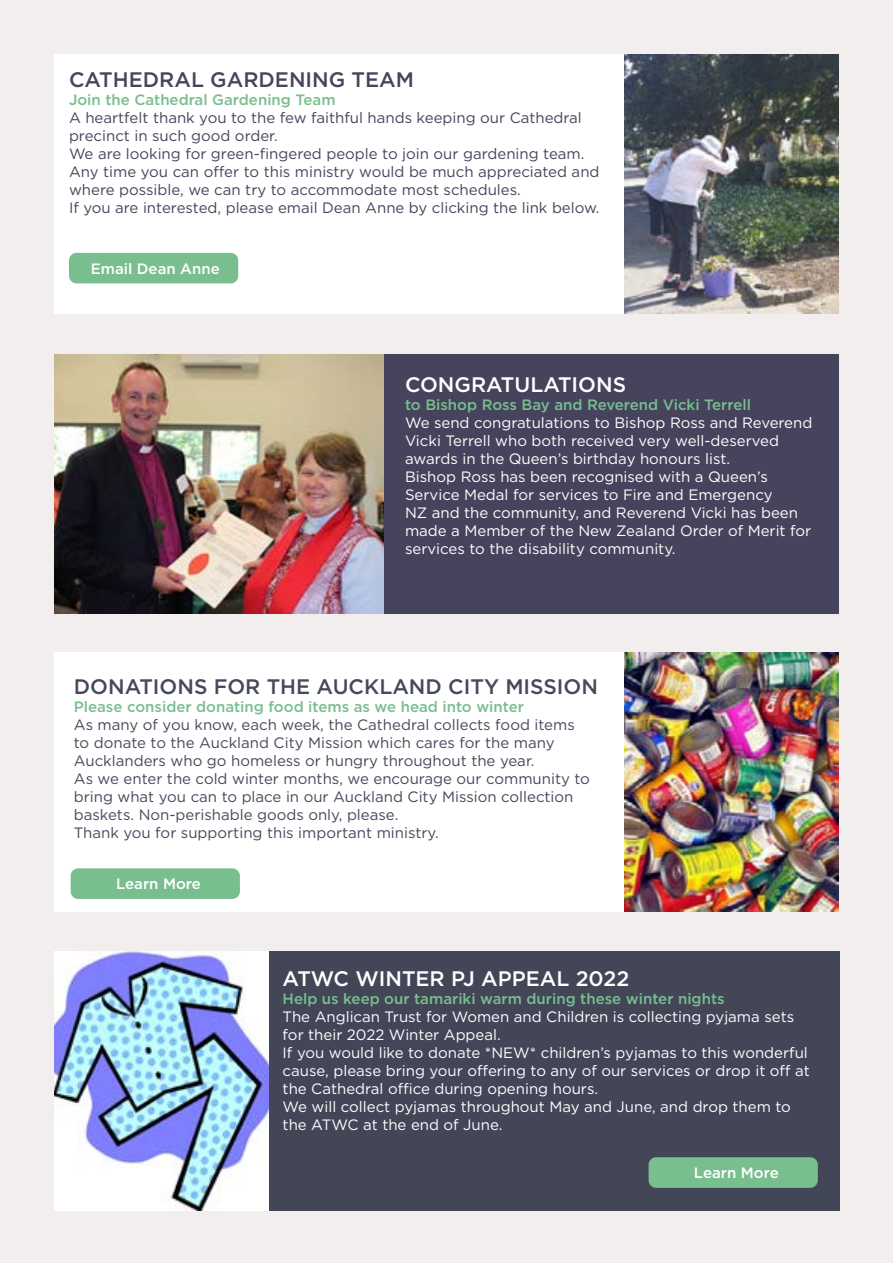
<style>
.page{position:relative;width:893px;height:1263px;background:#f3eeee}
.page>*{position:absolute;margin:0;border:0;box-sizing:border-box;transform-origin:0 0}
.t1{font:500 21px "Gotham";color:#fff}
.t2{font:500 21px "Gotham";color:#454a5b}
.t3{font:500 21px "Gotham";color:#46455c}
.t4{font:15px/18px "Gotham";color:#fff}
.t5{font:15px/18px "Gotham";color:#454a5b}
.t6{font:15px/18px "Gotham";color:#46455c}
.t7{font:500 15px "Gotham";color:#79be8f}
.t8{font:500 15px "Gotham";color:#fff}
</style>
<div class="page">
<div style="left:54px;top:54px;width:785px;height:259px;background:#fff"></div>
<img style="left:625px;top:54px;width:214px;height:259px">
<div style="left:54px;top:354px;width:784px;height:259px;background:#45445c"></div>
<div style="left:54px;top:652px;width:785px;height:260px;background:#fff"></div>
<div style="left:69px;top:253px;width:169px;height:30px;background:#79be8f;border-radius:8px"></div>
<img style="left:54px;top:354px;width:330px;height:259px">
<img style="left:624px;top:652px;width:214px;height:260px">
<div style="left:71px;top:868px;width:169px;height:31px;background:#79be8f;border-radius:8px"></div>
<div style="left:54px;top:951px;width:785px;height:259px;background:#424657"></div>
<img style="left:54px;top:951px;width:214px;height:259px">
<div style="left:649px;top:1157px;width:169px;height:31px;background:#79be8f;border-radius:8px"></div>
<h1 class="t3" style="left:69px;top:66px;width:347px">CATHEDRAL GARDENING TEAM</h1>
<p class="t7" style="left:69px;top:90px;width:268px">Join the Cathedral Gardening Team</p>
<p class="t6" style="left:69px;top:108px;width:532px">A heartfelt thank you to the few faithful hands keeping our Cathedral precinct in such good order.<br>We are looking for green-fingered people to join our gardening team.<br>Any time you can offer to this ministry would be much appreciated and where possible, we can try to accommodate most schedules.<br>If you are interested, please email Dean Anne by clicking the link below.</p>
<p class="t8" style="left:91px;top:258px;width:131px">Email Dean Anne</p>
<h1 class="t1" style="left:405px;top:371px;width:223px">CONGRATULATIONS</h1>
<p class="t7" style="left:405px;top:395px;width:347px">to Bishop Ross Bay and Reverend Vicki Terrell</p>
<p class="t4" style="left:405px;top:413px;width:409px">We send congratulations to Bishop Ross and Reverend Vicki Terrell who both received very well-deserved awards in the Queen’s birthday honours list.<br>Bishop Ross has been recognised with a Queen’s Service Medal for services to Fire and Emergency<br>NZ and the community, and Reverend Vicki has been made a Member of the New Zealand Order of Merit for services to the disability community.</p>
<h1 class="t2" style="left:74px;top:673px;width:526px">DONATIONS FOR THE AUCKLAND CITY MISSION</h1>
<p class="t7" style="left:74px;top:697px;width:452px">Please consider donating food items as we head into winter</p>
<p class="t5" style="left:74px;top:715px;width:518px">As many of you know, each week, the Cathedral collects food items to donate to the Auckland City Mission which cares for the many Aucklanders who go homeless or hungry throughout the year.<br>As we enter the cold winter months, we encourage our community to bring what you can to place in our Auckland City Mission collection baskets. Non-perishable goods only, please.<br>Thank you for supporting this important ministry.</p>
<p class="t8" style="left:116px;top:874px;width:86px">Learn More</p>
<h1 class="t1" style="left:283px;top:964px;width:348px">ATWC WINTER PJ APPEAL 2022</h1>
<p class="t7" style="left:283px;top:988px;width:444px">Help us keep our tamariki warm during these winter nights</p>
<p class="t4" style="left:283px;top:1007px;width:529px">The Anglican Trust for Women and Children is collecting pyjama sets for their 2022 Winter Appeal.<br>If you would like to donate *NEW* children’s pyjamas to this wonderful cause, please bring your offering to any of our services or drop it off at the Cathedral office during opening hours.<br>We will collect pyjamas throughout May and June, and drop them to the ATWC at the end of June.</p>
<p class="t8" style="left:694px;top:1163px;width:86px">Learn More</p>
</div>
